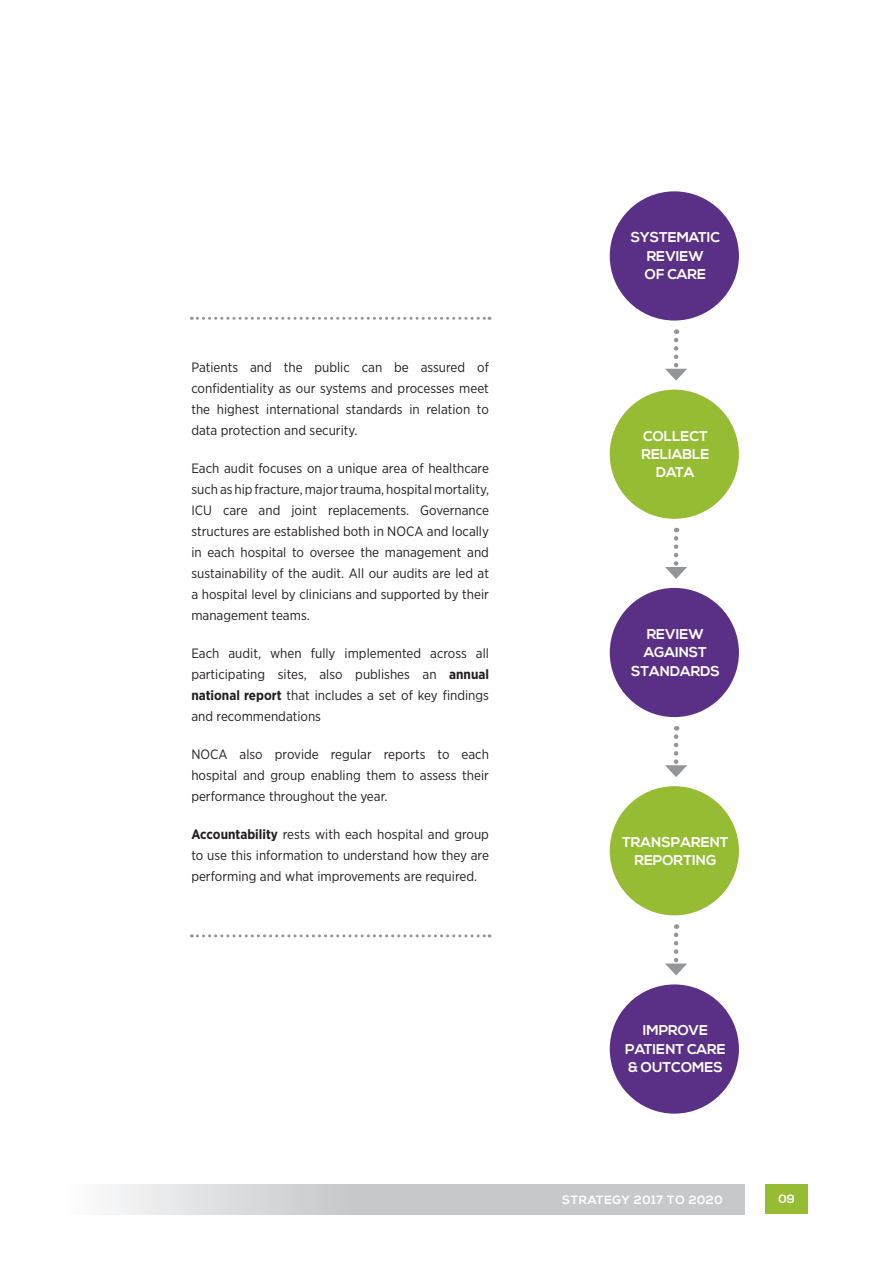
<style>
.page{position:relative;width:893px;height:1263px;background:#fff}
.page>*{position:absolute;margin:0;border:0;box-sizing:border-box;transform-origin:0 0}
.t1{font:700 14.1px/18.5px "Nexa";color:#fff;text-align:center}
.t2{font:13.5px/21px "Gotham Narrow";color:#231f20;text-align:justify}
.t3{font:700 12px "Nexa";letter-spacing:.06em;color:#fff}
.s1{font-weight:700}
</style>
<div class="page">
<div style="left:610px;top:191px;width:129px;height:130px;background:#5a3087;border-radius:50%"></div>
<div style="left:610px;top:588px;width:129px;height:129px;background:#5a3087;border-radius:50%"></div>
<div style="left:610px;top:984px;width:129px;height:130px;background:#5a3087;border-radius:50%"></div>
<div style="left:610px;top:390px;width:129px;height:129px;background:#96bc33;border-radius:50%"></div>
<div style="left:610px;top:786px;width:129px;height:129px;background:#96bc33;border-radius:50%"></div>
<svg style="left:665px;top:340px;width:22px;height:41px"></svg>
<svg style="left:665px;top:935px;width:22px;height:40px"></svg>
<svg style="left:665px;top:736px;width:22px;height:41px"></svg>
<svg style="left:665px;top:538px;width:22px;height:41px"></svg>
<svg style="left:111px;top:1184px;width:633px;height:30px;background:#cfd0d2"></svg>
<div style="left:765px;top:1184px;width:43px;height:30px;background:#96bc33"></div>
<svg style="left:191px;top:317px;width:299px;height:3px"></svg>
<svg style="left:191px;top:934px;width:299px;height:3px"></svg>
<p class="t2" style="left:191px;top:357px;width:299px">Patients and the public can be assured of confidentiality as our systems and processes meet the highest international standards in relation to data protection and security.</p>
<p class="t2" style="left:191px;top:458px;width:299px">Each audit focuses on a unique area of healthcare such as hip fracture, major trauma, hospital mortality, ICU care and joint replacements. Governance structures are established both in NOCA and locally in each hospital to oversee the management and sustainability of the audit. All our audits are led at a hospital level by clinicians and supported by their management teams.</p>
<p class="t2" style="left:191px;top:643px;width:299px">Each audit, when fully implemented across all participating sites, also publishes an <span class="s1">annual national report</span> that includes a set of key findings and recommendations</p>
<p class="t2" style="left:191px;top:744px;width:299px">NOCA also provide regular reports to each hospital and group enabling them to assess their performance throughout the year.</p>
<p class="t2" style="left:191px;top:824px;width:299px"><span class="s1">Accountability</span> rests with each hospital and group to use this information to understand how they are performing and what improvements are required.</p>
<p class="t1" style="left:631px;top:229px;width:90px">SYSTEMATIC<br>REVIEW<br>OF CARE</p>
<p class="t1" style="left:641px;top:427px;width:69px">COLLECT<br>RELIABLE<br>DATA</p>
<p class="t1" style="left:631px;top:625px;width:90px">REVIEW<br>AGAINST<br>STANDARDS</p>
<p class="t1" style="left:622px;top:833px;width:108px">TRANSPARENT<br>REPORTING</p>
<p class="t1" style="left:625px;top:1022px;width:102px">IMPROVE<br>PATIENT CARE &amp; OUTCOMES</p>
<p class="t3" style="left:562px;top:1193px;width:162px">STRATEGY 2017 TO 2020</p>
<p class="t3" style="left:778px;top:1192px;width:18px">09</p>
<p class="t3" style="left:779px;top:1192px;width:17px">55</p>
</div>
